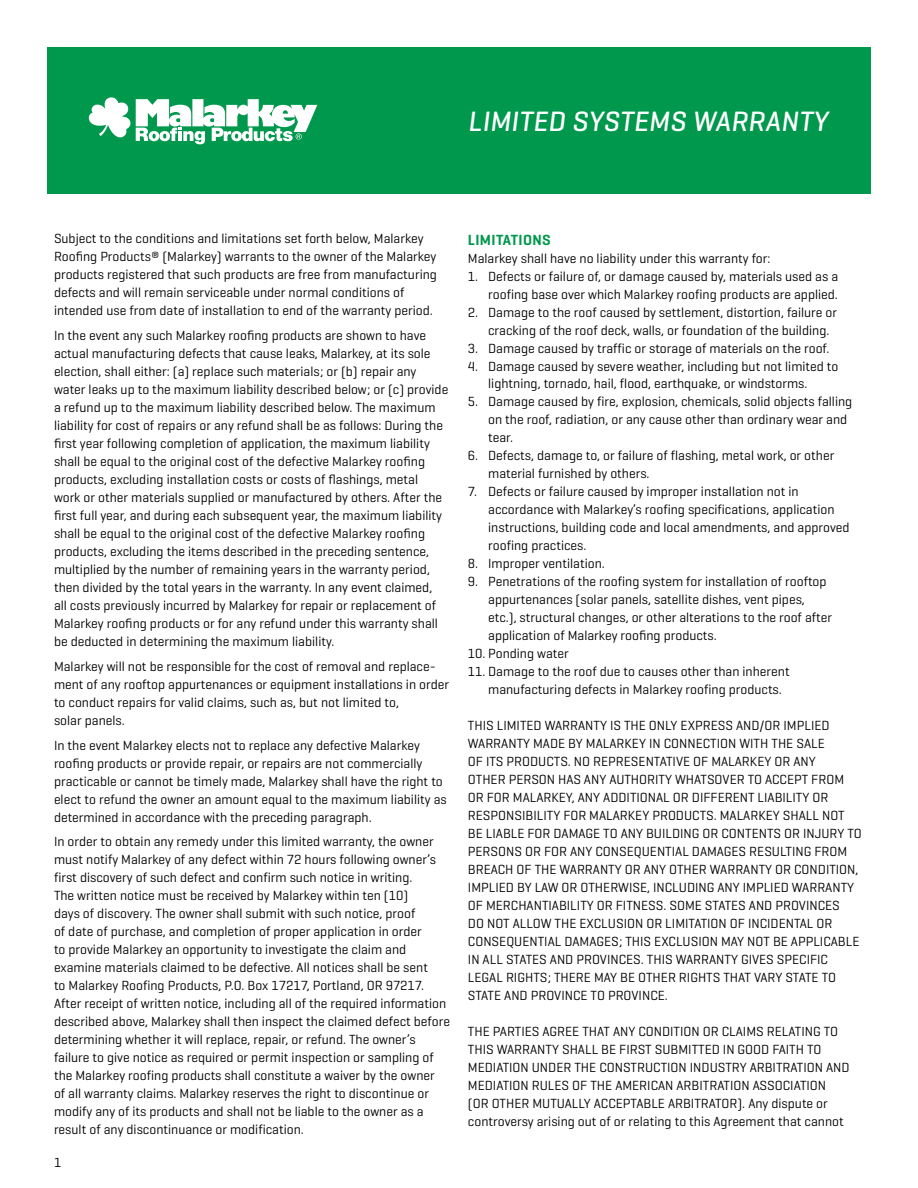
<style>
.page{position:relative;width:918px;height:1188px;background:#fff}
.page>*{position:absolute;margin:0;border:0;box-sizing:border-box;transform-origin:0 0}
.t1{font:italic 500 28.5px "Geogrotesque";letter-spacing:.01em;color:#fff}
.t2{font:600 15px "Geogrotesque";letter-spacing:.025em;color:#00984c}
.t3{font:13.5px/18px "Geogrotesque";color:#000}
</style>
<div class="page">
<div style="left:47px;top:47px;width:824px;height:146px;background:#00984c"></div>
<svg style="left:89px;top:97px;width:228px;height:47px"></svg>
<h1 class="t1" style="left:468px;top:103px;width:361px">LIMITED SYSTEMS WARRANTY</h1>
<p class="t3" style="left:54px;top:229px;width:384px">Subject to the conditions and limitations set forth below, Malarkey Roofing Products® (Malarkey) warrants to the owner of the Malarkey products registered that such products are free from manufacturing defects and will remain serviceable under normal conditions of intended use from date of installation to end of the warranty period.</p>
<p class="t3" style="left:54px;top:326px;width:396px">In the event any such Malarkey roofing products are shown to have actual manufacturing defects that cause leaks, Malarkey, at its sole election, shall either: (a) replace such materials; or (b) repair any water leaks up to the maximum liability described below; or (c) provide a refund up to the maximum liability described below. The maximum liability for cost of repairs or any refund shall be as follows: During the first year following completion of application, the maximum liability shall be equal to the original cost of the defective Malarkey roofing products, excluding installation costs or costs of flashings, metal<br>work or other materials supplied or manufactured by others. After the first full year, and during each subsequent year, the maximum liability shall be equal to the original cost of the defective Malarkey roofing products, excluding the items described in the preceding sentence, multiplied by the number of remaining years in the warranty period, then divided by the total years in the warranty. In any event claimed, all costs previously incurred by Malarkey for repair or replacement of Malarkey roofing products or for any refund under this warranty shall be deducted in determining the maximum liability.</p>
<p class="t3" style="left:54px;top:657px;width:397px">Malarkey will not be responsible for the cost of removal and replace&shy;ment of any rooftop appurtenances or equipment installations in order to conduct repairs for valid claims, such as, but not limited to,<br>solar panels.</p>
<p class="t3" style="left:54px;top:736px;width:394px">In the event Malarkey elects not to replace any defective Malarkey roofing products or provide repair, or repairs are not commercially practicable or cannot be timely made, Malarkey shall have the right to elect to refund the owner an amount equal to the maximum liability as determined in accordance with the preceding paragraph.</p>
<p class="t3" style="left:54px;top:832px;width:398px">In order to obtain any remedy under this limited warranty, the owner must notify Malarkey of any defect within 72 hours following owner’s first discovery of such defect and confirm such notice in writing.<br>The written notice must be received by Malarkey within ten (10)<br>days of discovery. The owner shall submit with such notice, proof<br>of date of purchase, and completion of proper application in order<br>to provide Malarkey an opportunity to investigate the claim and examine materials claimed to be defective. All notices shall be sent<br>to Malarkey Roofing Products, P.O. Box 17217, Portland, OR 97217.<br>After receipt of written notice, including all of the required information described above, Malarkey shall then inspect the claimed defect before determining whether it will replace, repair, or refund. The owner’s failure to give notice as required or permit inspection or sampling of the Malarkey roofing products shall constitute a waiver by the owner<br>of all warranty claims. Malarkey reserves the right to discontinue or modify any of its products and shall not be liable to the owner as a result of any discontinuance or modification.</p>
<p class="t3" style="left:54px;top:1153px;width:9px">1</p>
<p class="t2" style="left:468px;top:230px;width:84px">LIMITATIONS</p>
<p class="t3" style="left:468px;top:249px;width:304px">Malarkey shall have no liability under this warranty for:</p>
<p class="t3" style="left:468px;top:267px;width:372px;text-align:right">1. Defects or failure of, or damage caused by, materials used as a roofing base over which Malarkey roofing products are applied.</p>
<p class="t3" style="left:488px;top:303px;width:351px;text-indent:-20px">2. Damage to the roof caused by settlement, distortion, failure or cracking of the roof deck, walls, or foundation of the building.</p>
<p class="t3" style="left:468px;top:339px;width:363px">3. Damage caused by traffic or storage of materials on the roof.</p>
<p class="t3" style="left:488px;top:357px;width:352px;text-indent:-20px">4. Damage caused by severe weather, including but not limited to lightning, tornado, hail, flood, earthquake, or windstorms.</p>
<p class="t3" style="left:488px;top:392px;width:366px;text-indent:-20px">5. Damage caused by fire, explosion, chemicals, solid objects falling on the roof, radiation, or any cause other than ordinary wear and tear.</p>
<p class="t3" style="left:488px;top:446px;width:348px;text-indent:-20px">6. Defects, damage to, or failure of flashing, metal work, or other material furnished by others.</p>
<p class="t3" style="left:488px;top:482px;width:363px;text-indent:-20px">7. Defects or failure caused by improper installation not in accordance with Malarkey’s roofing specifications, application instructions, building code and local amendments, and approved roofing practices.</p>
<p class="t3" style="left:468px;top:554px;width:138px">8. Improper ventilation.</p>
<p class="t3" style="left:488px;top:572px;width:345px;text-indent:-20px">9. Penetrations of the roofing system for installation of rooftop appurtenances (solar panels, satellite dishes, vent pipes, etc.), structural changes, or other alterations to the roof after application of Malarkey roofing products.</p>
<p class="t3" style="left:468px;top:644px;width:102px">10. Ponding water</p>
<p class="t3" style="left:488px;top:662px;width:303px;text-indent:-20px">11. Damage to the roof due to causes other than inherent manufacturing defects in Malarkey roofing products.</p>
<p class="t3" style="left:468px;top:716px;width:395px">THIS LIMITED WARRANTY IS THE ONLY EXPRESS AND/OR IMPLIED WARRANTY MADE BY MALARKEY IN CONNECTION WITH THE SALE<br>OF ITS PRODUCTS. NO REPRESENTATIVE OF MALARKEY OR ANY<br>OTHER PERSON HAS ANY AUTHORITY WHATSOVER TO ACCEPT FROM OR FOR MALARKEY, ANY ADDITIONAL OR DIFFERENT LIABILITY OR RESPONSIBILITY FOR MALARKEY PRODUCTS. MALARKEY SHALL NOT BE LIABLE FOR DAMAGE TO ANY BUILDING OR CONTENTS OR INJURY TO PERSONS OR FOR ANY CONSEQUENTIAL DAMAGES RESULTING FROM BREACH OF THE WARRANTY OR ANY OTHER WARRANTY OR CONDITION, IMPLIED BY LAW OR OTHERWISE, INCLUDING ANY IMPLIED WARRANTY OF MERCHANTIABILITY OR FITNESS. SOME STATES AND PROVINCES<br>DO NOT ALLOW THE EXCLUSION OR LIMITATION OF INCIDENTAL OR CONSEQUENTIAL DAMAGES; THIS EXCLUSION MAY NOT BE APPLICABLE IN ALL STATES AND PROVINCES. THIS WARRANTY GIVES SPECIFIC LEGAL RIGHTS; THERE MAY BE OTHER RIGHTS THAT VARY STATE TO STATE AND PROVINCE TO PROVINCE.</p>
<p class="t3" style="left:468px;top:1022px;width:383px">THE PARTIES AGREE THAT ANY CONDITION OR CLAIMS RELATING TO THIS WARRANTY SHALL BE FIRST SUBMITTED IN GOOD FAITH TO MEDIATION UNDER THE CONSTRUCTION INDUSTRY ARBITRATION AND MEDIATION RULES OF THE AMERICAN ARBITRATION ASSOCIATION (OR OTHER MUTUALLY ACCEPTABLE ARBITRATOR). Any dispute or controversy arising out of or relating to this Agreement that cannot</p>
</div>
